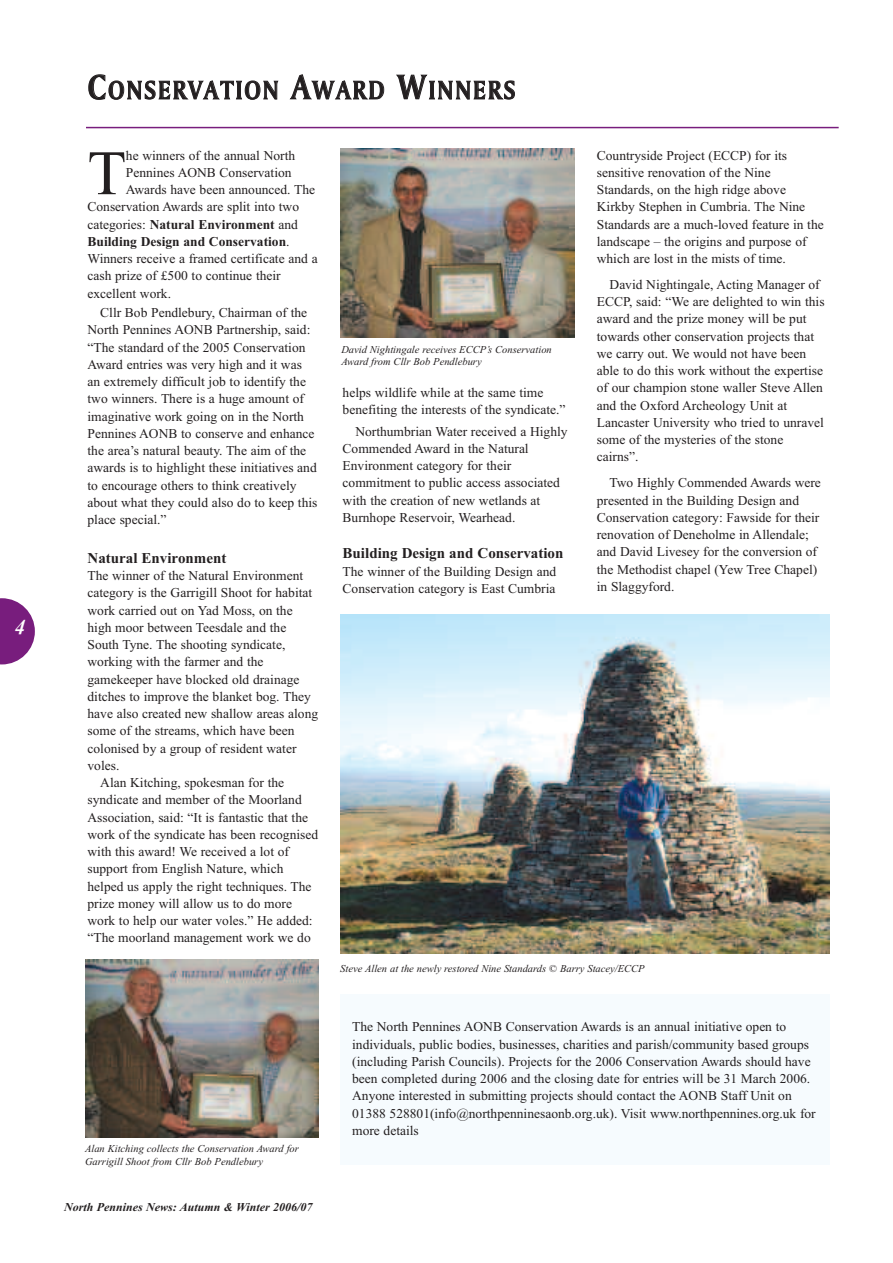
<style>
.page{position:relative;width:893px;height:1263px;background:#fff}
.page>*{position:absolute;margin:0;border:0;box-sizing:border-box;transform-origin:0 0}
.t1{font:63.3px "Times New Roman";color:#231f20}
.t2{font:27px "Amerigo BT Bold A";letter-spacing:.09em;color:#231f20;scale:.9 1}
.t3{font:italic 700 21px "Times New Roman";color:#fff}
.t4{font:700 15px "Times New Roman";color:#231f20}
.t5{font:13.5px/17.2px "Times New Roman";color:#231f20}
.t6{font:700 13.5px "Times New Roman";color:#231f20}
.t7{font:italic 700 12px "Times New Roman";color:#231f20}
.t8{font:italic 10.5px/12.6px "Times New Roman";color:#231f20}
.s1{font-size:36px}
.s2{font-weight:400}
</style>
<div class="page">
<svg style="left:0;top:598px;width:35px;height:66px"></svg>
<hr style="left:86px;top:127px;width:753px;height:1px;background:#781d7d">
<img style="left:340px;top:614px;width:489px;height:340px">
<img style="left:85px;top:959px;width:234px;height:179px">
<div style="left:340px;top:994px;width:489px;height:171px;background:#f6fbfe"></div>
<img style="left:340px;top:149px;width:234px;height:189px">
<p class="t3" style="left:15px;top:615px;width:12px">4</p>
<p class="t2" style="left:88px;top:74px;width:476px"><span class="s1">C</span>ONSERVATION <span class="s1">A</span>WARD <span class="s1">W</span>INNERS</p>
<p class="t1" style="left:87px;top:135px;width:40px">T</p>
<p class="t5" style="left:126px;top:146px;width:171px">he winners of the annual North</p>
<p class="t5" style="left:126px;top:164px;width:167px">Pennines AONB Conservation</p>
<p class="t5" style="left:126px;top:181px;width:191px">Awards have been announced. The</p>
<p class="t5" style="left:87px;top:198px;width:213px">Conservation Awards are split into two</p>
<p class="t6" style="left:87px;top:216px;width:212px"><span class="s2">categories:</span> Natural Environment <span class="s2">and</span></p>
<p class="t6" style="left:87px;top:233px;width:204px">Building Design and Conservation<span class="s2">.</span></p>
<p class="t5" style="left:87px;top:250px;width:232px">Winners receive a framed certificate and a</p>
<p class="t5" style="left:87px;top:267px;width:195px">cash prize of £500 to continue their</p>
<p class="t5" style="left:87px;top:284px;width:85px">excellent work.</p>
<p class="t5" style="left:87px;top:304px;width:231px;text-indent:13px">Cllr Bob Pendlebury, Chairman of the North Pennines AONB Partnership, said: “The standard of the 2005 Conservation Award entries was very high and it was an extremely difficult job to identify the two winners. There is a huge amount of imaginative work going on in the North Pennines AONB to conserve and enhance the area’s natural beauty. The aim of the awards is to highlight these initiatives and to encourage others to think creatively about what they could also do to keep this place special.”</p>
<p class="t4" style="left:87px;top:549px;width:140px">Natural Environment</p>
<p class="t5" style="left:87px;top:567px;width:217px">The winner of the Natural Environment</p>
<p class="t5" style="left:87px;top:584px;width:226px">category is the Garrigill Shoot for habitat</p>
<p class="t5" style="left:87px;top:601px;width:207px">work carried out on Yad Moss, on the</p>
<p class="t5" style="left:87px;top:619px;width:200px">high moor between Teesdale and the</p>
<p class="t5" style="left:87px;top:636px;width:199px">South Tyne. The shooting syndicate,</p>
<p class="t5" style="left:87px;top:653px;width:178px">working with the farmer and the</p>
<p class="t5" style="left:87px;top:670px;width:214px">gamekeeper have blocked old drainage</p>
<p class="t5" style="left:87px;top:688px;width:225px">ditches to improve the blanket bog. They</p>
<p class="t5" style="left:87px;top:705px;width:232px">have also created new shallow areas along</p>
<p class="t5" style="left:87px;top:722px;width:209px">some of the streams, which have been</p>
<p class="t5" style="left:87px;top:739px;width:210px">colonised by a group of resident water</p>
<p class="t5" style="left:87px;top:757px;width:33px">voles.</p>
<p class="t5" style="left:100px;top:774px;width:185px">Alan Kitching, spokesman for the</p>
<p class="t5" style="left:87px;top:791px;width:216px">syndicate and member of the Moorland</p>
<p class="t5" style="left:87px;top:808px;width:222px">Association, said: “It is fantastic that the</p>
<p class="t5" style="left:87px;top:826px;width:232px">work of the syndicate has been recognised</p>
<p class="t5" style="left:87px;top:843px;width:203px">with this award! We received a lot of</p>
<p class="t5" style="left:87px;top:860px;width:197px">support from English Nature, which</p>
<p class="t5" style="left:87px;top:877px;width:226px">helped us apply the right techniques. The</p>
<p class="t5" style="left:87px;top:895px;width:206px">prize money will allow us to do more</p>
<p class="t5" style="left:87px;top:912px;width:227px">work to help our water voles.” He added:</p>
<p class="t5" style="left:87px;top:929px;width:225px">“The moorland management work we do</p>
<p class="t8" style="left:341px;top:343px;width:212px">David Nightingale receives ECCP’s Conservation<br>Award from Cllr Bob Pendlebury</p>
<p class="t5" style="left:343px;top:384px;width:224px">helps wildlife while at the same time benefiting the interests of the syndicate.”</p>
<p class="t5" style="left:343px;top:422px;width:226px;text-indent:13px">Northumbrian Water received a Highly Commended Award in the Natural Environment category for their commitment to public access associated with the creation of new wetlands at Burnhope Reservoir, Wearhead.</p>
<p class="t4" style="left:343px;top:544px;width:222px">Building Design and Conservation</p>
<p class="t5" style="left:343px;top:562px;width:215px">The winner of the Building Design and<br>Conservation category is East Cumbria</p>
<p class="t5" style="left:597px;top:146px;width:228px">Countryside Project (ECCP) for its sensitive renovation of the Nine Standards, on the high ridge above Kirkby Stephen in Cumbria. The Nine Standards are a much-loved feature in the landscape – the origins and purpose of which are lost in the mists of time.</p>
<p class="t5" style="left:597px;top:276px;width:229px;text-indent:13px">David Nightingale, Acting Manager of ECCP, said: “We are delighted to win this award and the prize money will be put towards other conservation projects that we carry out. We would not have been able to do this work without the expertise of our champion stone waller Steve Allen and the Oxford Archeology Unit at Lancaster University who tried to unravel some of the mysteries of the stone cairns”.</p>
<p class="t5" style="left:597px;top:474px;width:226px;text-indent:13px">Two Highly Commended Awards were presented in the Building Design and Conservation category: Fawside for their renovation of Deneholme in Allendale; and David Livesey for the conversion of the Methodist chapel (Yew Tree Chapel) in Slaggyford.</p>
<p class="t8" style="left:340px;top:962px;width:306px">Steve Allen at the newly restored Nine Standards © Barry Stacey/ECCP</p>
<p class="t8" style="left:85px;top:1142px;width:215px">Alan Kitching collects the Conservation Award for<br>Garrigill Shoot from Cllr Bob Pendlebury</p>
<p class="t7" style="left:64px;top:1200px;width:250px">North Pennines News: Autumn &amp; Winter 2006/07</p>
<p class="t5" style="left:352px;top:1018px;width:465px">The North Pennines AONB Conservation Awards is an annual initiative open to individuals, public bodies, businesses, charities and parish/community based groups (including Parish Councils). Projects for the 2006 Conservation Awards should have been completed during 2006 and the closing date for entries will be 31 March 2006.<br>Anyone interested in submitting projects should contact the AONB Staff Unit on 01388 528801(info@northpenninesaonb.org.uk). Visit www.northpennines.org.uk for more details</p>
</div>
